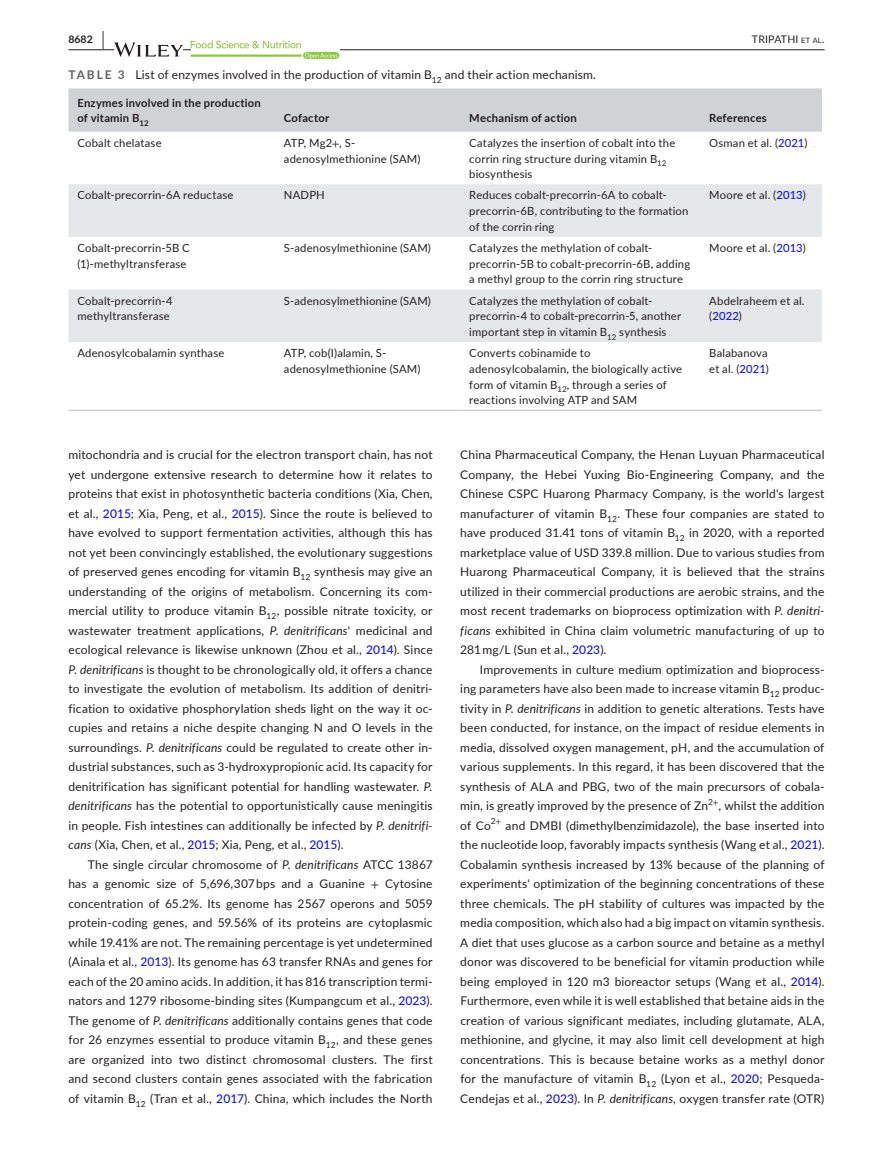
<style>
.page{position:relative;width:893px;height:1174px;background:#fff}
.page>*{position:absolute;margin:0;border:0;box-sizing:border-box;transform-origin:0 0}
.t1{font:12px/19.5px "Lato";letter-spacing:.015em;color:#231f20;text-align:justify}
.t2{font:11.25px/15.8px "Lato";letter-spacing:.015em;color:#231f20}
.t3{font:700 11.25px/15.8px "Lato";letter-spacing:.02em;color:#231f20}
.t4{font:10.5px "Lato";letter-spacing:.02em;color:#231f20}
.t5{font:700 10.5px "Lato";color:#231f20}
.t6{font:8.4px "Lato";color:#231f20}
.s1{font-size:19.5px}
.s2{font-size:7.35px}
.s3{font-weight:700;color:#636366}
.s4{font-family:"STIX"}
.s5{color:#00f}
.s6{font-style:italic}
</style>
<div class="page">
<hr style="left:68px;top:49px;width:756px;height:1px;background:#231f20">
<svg style="left:114px;top:42px;width:69px;height:15px"></svg>
<svg style="left:191px;top:40px;width:148px;height:19px"></svg>
<div style="left:68px;top:88px;width:754px;height:44px;background:#d1d2d4"></div>
<svg style="left:68px;top:184px;width:754px;height:158px;fill:#e6e7e9"></svg>
<hr style="left:68px;top:409px;width:207px;height:2px;background:#d1d2d4">
<hr style="left:275px;top:409px;width:185px;height:2px;background:#d1d2d4">
<hr style="left:460px;top:409px;width:240px;height:2px;background:#d1d2d4">
<hr style="left:700px;top:409px;width:122px;height:2px;background:#d1d2d4">
<p class="t5" style="left:68px;top:31px;width:37px">8682 <span class="s1">|</span></p>
<p class="t4" style="left:752px;top:31px;width:74px">TRIPATHI <span class="s2">et al</span>.</p>
<p class="t1" style="left:68px;top:64px;width:529px"><span class="s3">TABLE 3</span> List of enzymes involved in the production of vitamin B<sub>12</sub> and their action mechanism.</p>
<p class="t3" style="left:77px;top:94px;width:185px">Enzymes involved in the production of vitamin B<sub>12</sub></p>
<p class="t3" style="left:284px;top:110px;width:47px">Cofactor</p>
<p class="t3" style="left:469px;top:110px;width:109px">Mechanism of action</p>
<p class="t3" style="left:709px;top:110px;width:59px">References</p>
<p class="t2" style="left:77px;top:134px;width:86px">Cobalt chelatase</p>
<p class="t2" style="left:284px;top:134px;width:138px">ATP, Mg2<span class="s4">+</span>, S&shy;adenosylmethionine (SAM)</p>
<p class="t2" style="left:469px;top:134px;width:207px">Catalyzes the insertion of cobalt into the corrin ring structure during vitamin B<sub>12 </sub>biosynthesis</p>
<p class="t2" style="left:709px;top:134px;width:100px">Osman et al. (<span class="s5">2021</span>)</p>
<p class="t2" style="left:77px;top:187px;width:158px">Cobalt-precorrin-6A reductase</p>
<p class="t2" style="left:284px;top:187px;width:42px">NADPH</p>
<p class="t2" style="left:469px;top:187px;width:221px">Reduces cobalt-precorrin-6A to cobalt&shy;precorrin-6B, contributing to the formation of the corrin ring</p>
<p class="t2" style="left:709px;top:187px;width:98px">Moore et al. (<span class="s5">2013</span>)</p>
<p class="t2" style="left:77px;top:239px;width:114px">Cobalt-precorrin-5B C (1)-methyltransferase</p>
<p class="t2" style="left:284px;top:239px;width:148px">S-adenosylmethionine (SAM)</p>
<p class="t2" style="left:469px;top:239px;width:222px">Catalyzes the methylation of cobalt&shy;precorrin-5B to cobalt-precorrin-6B, adding a methyl group to the corrin ring structure</p>
<p class="t2" style="left:709px;top:239px;width:98px">Moore et al. (<span class="s5">2013</span>)</p>
<p class="t2" style="left:77px;top:292px;width:97px">Cobalt-precorrin-4 methyltransferase</p>
<p class="t2" style="left:284px;top:292px;width:148px">S-adenosylmethionine (SAM)</p>
<p class="t2" style="left:469px;top:292px;width:213px">Catalyzes the methylation of cobalt&shy;precorrin-4 to cobalt-precorrin-5, another important step in vitamin B<sub>12</sub> synthesis</p>
<p class="t2" style="left:709px;top:292px;width:97px">Abdelraheem et al. (<span class="s5">2022</span>)</p>
<p class="t2" style="left:77px;top:345px;width:148px">Adenosylcobalamin synthase</p>
<p class="t2" style="left:284px;top:345px;width:138px">ATP, cob(I)alamin, S&shy;adenosylmethionine (SAM)</p>
<p class="t2" style="left:469px;top:345px;width:214px">Converts cobinamide to adenosylcobalamin, the biologically active form of vitamin B<sub>12</sub>, through a series of reactions involving ATP and SAM</p>
<p class="t2" style="left:709px;top:345px;width:61px">Balabanova et al. (<span class="s5">2021</span>)</p>
<p class="t1" style="left:68px;top:444px;width:366px">mitochondria and is crucial for the electron transport chain, has not yet undergone extensive research to determine how it relates to proteins that exist in photosynthetic bacteria conditions (Xia, Chen, et al., <span class="s5">2015</span>; Xia, Peng, et al., <span class="s5">2015</span>). Since the route is believed to have evolved to support fermentation activities, although this has not yet been convincingly established, the evolutionary suggestions of preserved genes encoding for vitamin B<sub>12</sub> synthesis may give an understanding of the origins of metabolism. Concerning its com&shy;mercial utility to produce vitamin B<sub>12</sub>, possible nitrate toxicity, or wastewater treatment applications, <span class="s6">P. denitrificans</span>' medicinal and ecological relevance is likewise unknown (Zhou et al., <span class="s5">2014</span>). Since <span class="s6">P. denitrificans</span> is thought to be chronologically old, it offers a chance to investigate the evolution of metabolism. Its addition of denitri&shy;fication to oxidative phosphorylation sheds light on the way it oc&shy;cupies and retains a niche despite changing N and O levels in the surroundings. <span class="s6">P. denitrificans</span> could be regulated to create other in&shy;dustrial substances, such as 3-hydroxypropionic acid. Its capacity for denitrification has significant potential for handling wastewater. <span class="s6">P. denitrificans</span> has the potential to opportunistically cause meningitis in people. Fish intestines can additionally be infected by <span class="s6">P. denitrifi&shy;cans</span> (Xia, Chen, et al., <span class="s5">2015</span>; Xia, Peng, et al., <span class="s5">2015</span>).</p>
<p class="t1" style="left:68px;top:854px;width:366px;text-indent:20px">The single circular chromosome of <span class="s6">P. denitrificans</span> ATCC 13867 has a genomic size of 5,696,307 bps and a Guanine <span class="s4">+</span> Cytosine concentration of 65.2%. Its genome has 2567 operons and 5059 protein-coding genes, and 59.56% of its proteins are cytoplasmic while 19.41% are not. The remaining percentage is yet undetermined (Ainala et al., <span class="s5">2013</span>). Its genome has 63 transfer RNAs and genes for each of the 20 amino acids. In addition, it has 816 transcription termi&shy;nators and 1279 ribosome-binding sites (Kumpangcum et al., <span class="s5">2023</span>).<br>The genome of <span class="s6">P. denitrificans</span> additionally contains genes that code for 26 enzymes essential to produce vitamin B<sub>12</sub>, and these genes are organized into two distinct chromosomal clusters. The first and second clusters contain genes associated with the fabrication of vitamin B<sub>12</sub> (Tran et al., <span class="s5">2017</span>). China, which includes the North</p>
<p class="t1" style="left:460px;top:444px;width:366px">China Pharmaceutical Company, the Henan Luyuan Pharmaceutical Company, the Hebei Yuxing Bio-Engineering Company, and the Chinese CSPC Huarong Pharmacy Company, is the world's largest manufacturer of vitamin B<sub>12</sub>. These four companies are stated to have produced 31.41 tons of vitamin B<sub>12</sub> in 2020, with a reported marketplace value of USD 339.8 million. Due to various studies from Huarong Pharmaceutical Company, it is believed that the strains utilized in their commercial productions are aerobic strains, and the most recent trademarks on bioprocess optimization with <span class="s6">P. denitri&shy;ficans</span> exhibited in China claim volumetric manufacturing of up to 281 mg/L (Sun et al., <span class="s5">2023</span>).</p>
<p class="t1" style="left:460px;top:659px;width:366px;text-indent:20px">Improvements in culture medium optimization and bioprocess&shy;ing parameters have also been made to increase vitamin B<sub>12</sub> produc&shy;tivity in <span class="s6">P. denitrificans</span> in addition to genetic alterations. Tests have been conducted, for instance, on the impact of residue elements in media, dissolved oxygen management, pH, and the accumulation of various supplements. In this regard, it has been discovered that the synthesis of ALA and PBG, two of the main precursors of cobala&shy;min, is greatly improved by the presence of Zn<sup>2</sup><sup>+</sup>, whilst the addition of Co</p>
<p class="t6" style="left:491px;top:815px;width:12px">2<span class="s4">+</span></p>
<p class="t1" style="left:460px;top:815px;width:366px;text-indent:45px">and DMBI (dimethylbenzimidazole), the base inserted into the nucleotide loop, favorably impacts synthesis (Wang et al., <span class="s5">2021</span>).<br>Cobalamin synthesis increased by 13% because of the planning of experiments' optimization of the beginning concentrations of these three chemicals. The pH stability of cultures was impacted by the media composition, which also had a big impact on vitamin synthesis.<br>A diet that uses glucose as a carbon source and betaine as a methyl donor was discovered to be beneficial for vitamin production while being employed in 120 m3 bioreactor setups (Wang et al., <span class="s5">2014</span>).<br>Furthermore, even while it is well established that betaine aids in the creation of various significant mediates, including glutamate, ALA, methionine, and glycine, it may also limit cell development at high concentrations. This is because betaine works as a methyl donor for the manufacture of vitamin B<sub>12</sub> (Lyon et al., <span class="s5">2020</span>; Pesqueda-Cendejas et al., <span class="s5">2023</span>). In <span class="s6">P. denitrificans</span>, oxygen transfer rate (OTR)</p>
</div>
